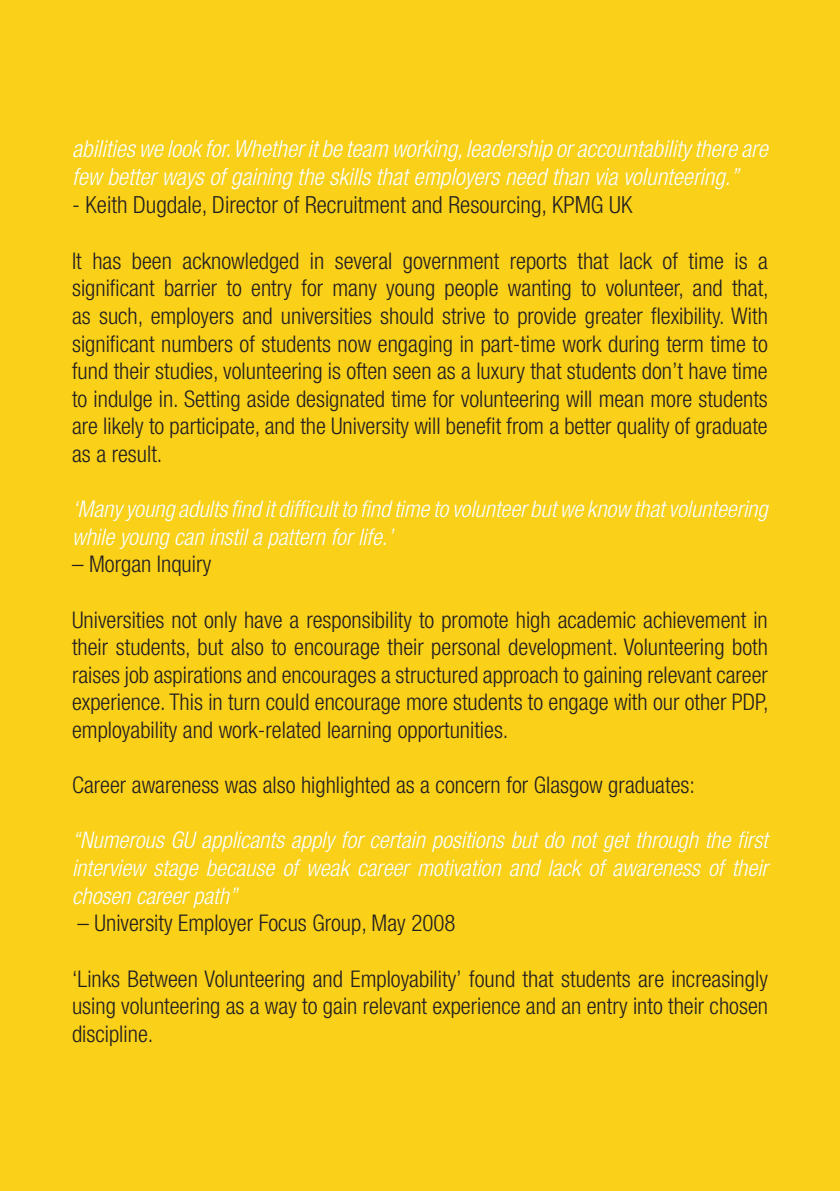
<style>
.page{position:relative;width:840px;height:1191px;background:#fff}
.page>*{position:absolute;margin:0;border:0;box-sizing:border-box;transform-origin:0 0}
.t1{font:italic 300 condensed 23.6px/28.4px "Helvetica Neue";color:#fff}
.t2{font:300 condensed 23.6px "Helvetica Neue";color:#231f20}
.t3{font:300 condensed 23px/27.6px "Helvetica Neue";color:#231f20;text-align:justify}
.t4{font:italic 300 condensed 23px/27.6px "Helvetica Neue";color:#fff}
</style>
<div class="page">
<div style="left:0;top:0;width:839px;height:1191px;background:#fbd018"></div>
<p class="t1" style="left:72px;top:134px;width:696px">abilities we look for. Whether it be team working, leadership or accountability there are few better ways of gaining the skills that employers need than via volunteering.”</p>
<p class="t2" style="left:72px;top:192px;width:561px">- Keith Dugdale, Director of Recruitment and Resourcing, KPMG UK</p>
<p class="t3" style="left:72px;top:246px;width:697px">It has been acknowledged in several government reports that lack of time is a significant barrier to entry for many young people wanting to volunteer, and that, as such, employers and universities should strive to provide greater flexibility. With significant numbers of students now engaging in part-time work during term time to fund their studies, volunteering is often seen as a luxury that students don’t have time to indulge in. Setting aside designated time for volunteering will mean more students are likely to participate, and the University will benefit from a better quality of graduate as a result.</p>
<p class="t4" style="left:72px;top:495px;width:696px">‘Many young adults find it difficult to find time to volunteer but we know that volunteering while young can instil a pattern for life.’</p>
<p class="t3" style="left:72px;top:550px;width:141px">– Morgan Inquiry</p>
<p class="t3" style="left:72px;top:605px;width:697px">Universities not only have a responsibility to promote high academic achievement in their students, but also to encourage their personal development. Volunteering both raises job aspirations and encourages a structured approach to gaining relevant career experience. This in turn could encourage more students to engage with our other PDP, employability and work-related learning opportunities.</p>
<p class="t3" style="left:72px;top:771px;width:624px">Career awareness was also highlighted as a concern for Glasgow graduates:</p>
<p class="t4" style="left:72px;top:826px;width:697px;text-align:justify">“Numerous GU applicants apply for certain positions but do not get through the first interview stage because of weak career motivation and lack of awareness of their chosen career path”</p>
<p class="t3" style="left:78px;top:909px;width:379px">– University Employer Focus Group, May 2008</p>
<p class="t3" style="left:72px;top:964px;width:697px">‘Links Between Volunteering and Employability’ found that students are increasingly using volunteering as a way to gain relevant experience and an entry into their chosen discipline.</p>
</div>
